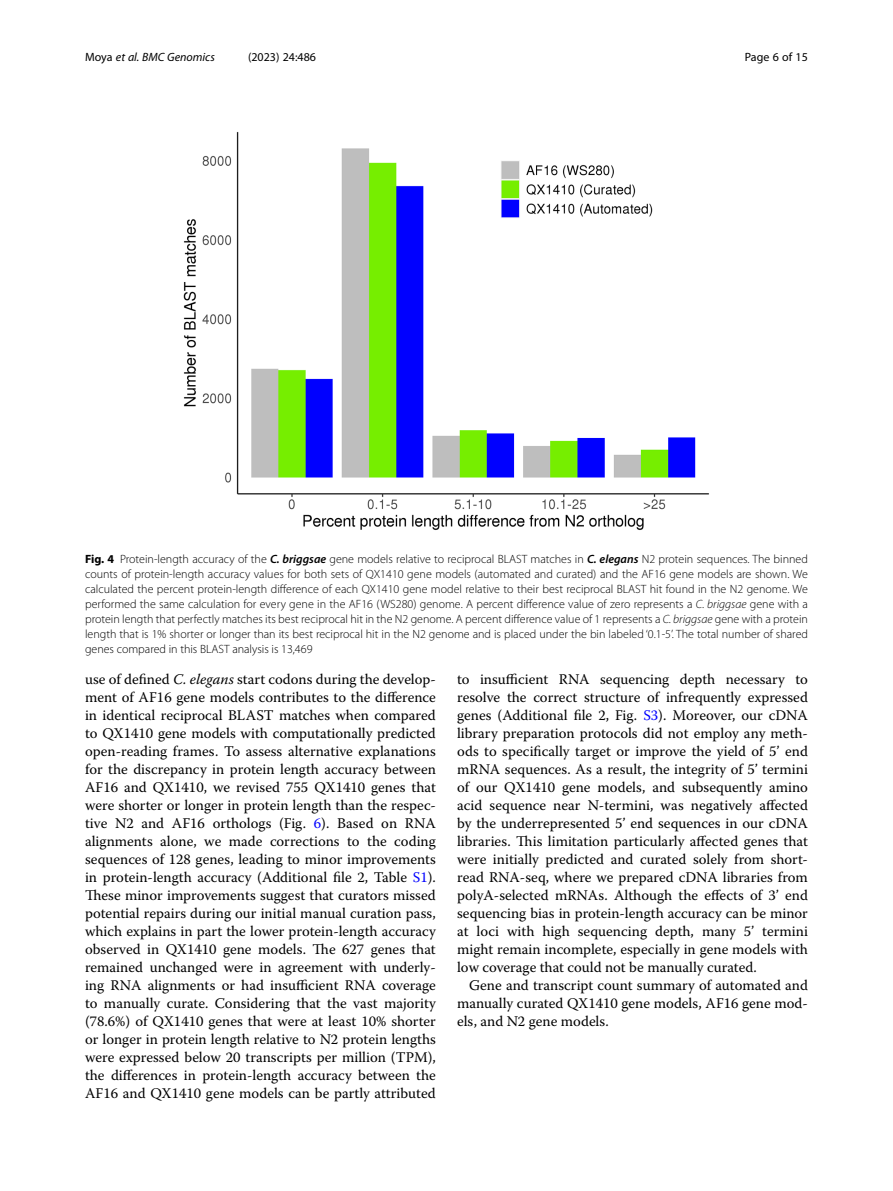
<style>
.page{position:relative;width:893px;height:1191px;background:#fff}
.page>*{position:absolute;margin:0;border:0;box-sizing:border-box;transform-origin:0 0}
.Body_Text{font:14.7px/18px "Warnock Pro";color:#000;text-align:justify}
.Body_Text_Indent{font:14.7px/18px "Warnock Pro";color:#000;text-align:justify}
.Figure_Caption{font:300 12px/15px "Myriad Pro";color:#000;text-align:justify}
.t1{font:12px "Myriad Pro";color:#000}
.t2{font:italic 12px "Myriad Pro";color:#000}
.s1{font-style:normal}
.s2{font-weight:700}
.s3{font-weight:600;font-style:italic}
.s4{font-style:italic}
.s5{color:#00f}
</style>
<div class="page">
<img style="left:183px;top:132px;width:526px;height:398px">
<p class="t2" style="left:85px;top:50px;width:131px"><span class="s1">Moya</span> et al. BMC Genomics</p>
<p class="t1" style="left:248px;top:50px;width:70px">(2023) 24:486</p>
<p class="t1" style="left:745px;top:50px;width:65px">Page 6 of 15</p>
<p class="Figure_Caption" style="left:85px;top:551px;width:724px"><span class="s2">Fig. 4</span> Protein-length accuracy of the <span class="s3">C. briggsae</span> gene models relative to reciprocal BLAST matches in <span class="s3">C. elegans</span> N2 protein sequences. The binned counts of protein-length accuracy values for both sets of QX1410 gene models (automated and curated) and the AF16 gene models are shown. We calculated the percent protein-length difference of each QX1410 gene model relative to their best reciprocal BLAST hit found in the N2 genome. We performed the same calculation for every gene in the AF16 (WS280) genome. A percent difference value of zero represents a <span class="s4">C. briggsae</span> gene with a protein length that perfectly matches its best reciprocal hit in the N2 genome. A percent difference value of 1 represents a <span class="s4">C. briggsae</span> gene with a protein length that is 1% shorter or longer than its best reciprocal hit in the N2 genome and is placed under the bin labeled ‘0.1-5’. The total number of shared genes compared in this BLAST analysis is 13,469</p>
<p class="Body_Text" style="left:85px;top:670px;width:352px">use of defined <span class="s4">C. elegans</span> start codons during the develop&shy;ment of AF16 gene models contributes to the difference in identical reciprocal BLAST matches when compared to QX1410 gene models with computationally predicted open-reading frames. To assess alternative explanations for the discrepancy in protein length accuracy between AF16 and QX1410, we revised 755 QX1410 genes that were shorter or longer in protein length than the respec&shy;tive N2 and AF16 orthologs (Fig. <span class="s5">6</span>). Based on RNA alignments alone, we made corrections to the coding sequences of 128 genes, leading to minor improvements in protein-length accuracy (Additional file 2, Table <span class="s5">S1</span>).<br>These minor improvements suggest that curators missed potential repairs during our initial manual curation pass, which explains in part the lower protein-length accuracy observed in QX1410 gene models. The 627 genes that remained unchanged were in agreement with underly&shy;ing RNA alignments or had insufficient RNA coverage to manually curate. Considering that the vast majority (78.6%) of QX1410 genes that were at least 10% shorter or longer in protein length relative to N2 protein lengths were expressed below 20 transcripts per million (TPM), the differences in protein-length accuracy between the AF16 and QX1410 gene models can be partly attributed</p>
<p class="Body_Text" style="left:457px;top:670px;width:352px">to insufficient RNA sequencing depth necessary to resolve the correct structure of infrequently expressed genes (Additional file 2, Fig. <span class="s5">S3</span>). Moreover, our cDNA library preparation protocols did not employ any meth&shy;ods to specifically target or improve the yield of 5’ end mRNA sequences. As a result, the integrity of 5’ termini of our QX1410 gene models, and subsequently amino acid sequence near N-termini, was negatively affected by the underrepresented 5’ end sequences in our cDNA libraries. This limitation particularly affected genes that were initially predicted and curated solely from short&shy;read RNA-seq, where we prepared cDNA libraries from polyA-selected mRNAs. Although the effects of 3’ end sequencing bias in protein-length accuracy can be minor at loci with high sequencing depth, many 5’ termini might remain incomplete, especially in gene models with low coverage that could not be manually curated.</p>
<p class="Body_Text_Indent" style="left:457px;top:976px;width:352px;text-indent:12px">Gene and transcript count summary of automated and manually curated QX1410 gene models, AF16 gene mod&shy;els, and N2 gene models.</p>
</div>
